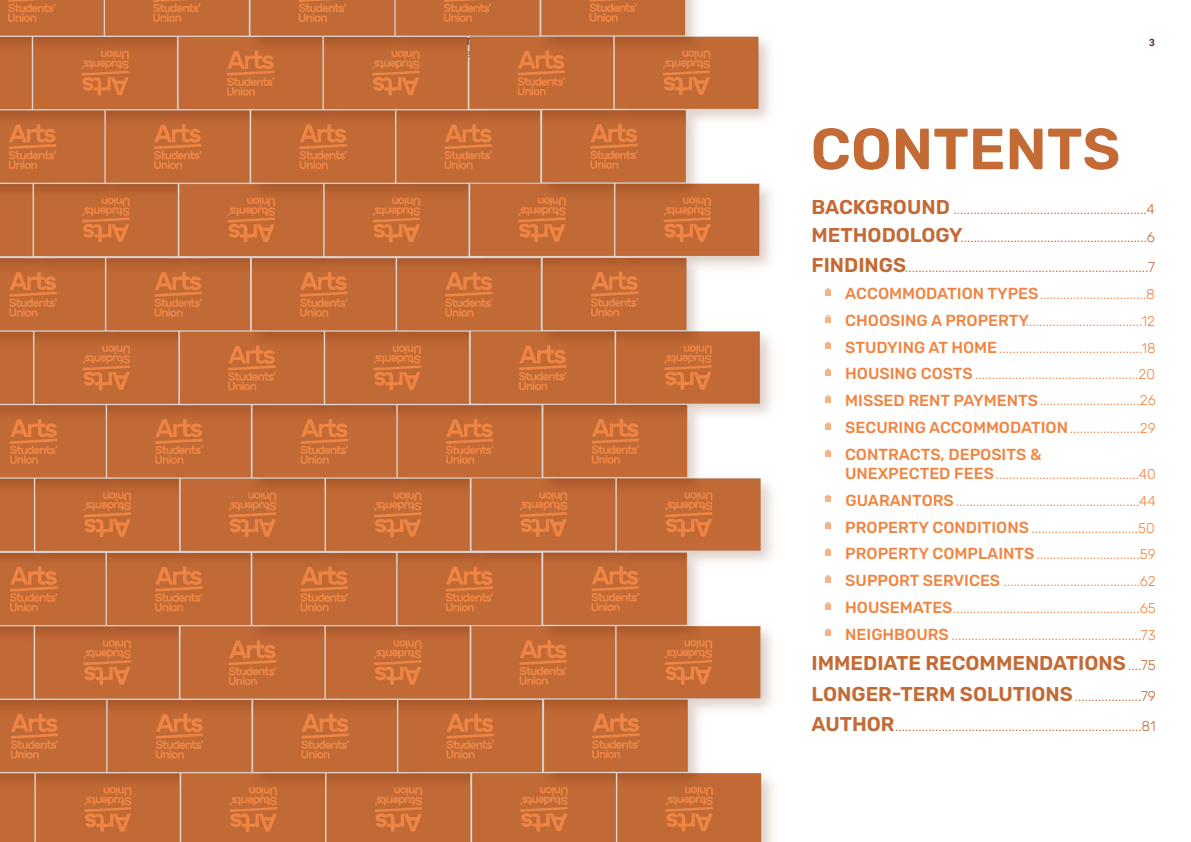
<style>
.page{position:relative;width:1191px;height:842px;background:#fff}
.page>*{position:absolute;margin:0;border:0;box-sizing:border-box;transform-origin:0 0}
.t1{font:600 58px "Rubik";color:#c46a35}
.t2{font:600 20px "Rubik";color:#c46a35}
.t3{font:500 16px "Rubik";color:#f18441}
.t4{font:300 14px "Rubik";color:#f18441}
.t5{font:300 14px "Rubik";color:#c46a35}
.t6{font:700 10px "Roboto";color:#4f2a2b}
</style>
<div class="page">
<img style="left:0;top:0;width:831px;height:842px">
<svg style="left:825px;top:288px;width:6px;height:8px"></svg>
<svg style="left:825px;top:314px;width:6px;height:8px"></svg>
<svg style="left:825px;top:341px;width:6px;height:8px"></svg>
<svg style="left:825px;top:368px;width:6px;height:8px"></svg>
<svg style="left:825px;top:395px;width:6px;height:8px"></svg>
<svg style="left:825px;top:422px;width:6px;height:7px"></svg>
<svg style="left:825px;top:449px;width:6px;height:8px"></svg>
<svg style="left:825px;top:494px;width:6px;height:8px"></svg>
<svg style="left:825px;top:521px;width:6px;height:8px"></svg>
<svg style="left:825px;top:548px;width:6px;height:8px"></svg>
<svg style="left:825px;top:575px;width:6px;height:8px"></svg>
<svg style="left:825px;top:601px;width:6px;height:8px"></svg>
<svg style="left:825px;top:628px;width:6px;height:8px"></svg>
<p class="t6" style="left:1149px;top:36px;width:7px">3</p>
<p class="t1" style="left:810px;top:117px;width:311px">CONTENTS</p>
<p class="t2" style="left:811px;top:196px;width:140px">BACKGROUND</p>
<p class="t2" style="left:811px;top:224px;width:153px">METHODOLOGY</p>
<p class="t2" style="left:811px;top:254px;width:96px">FINDINGS</p>
<p class="t5" style="left:953px;top:201px;width:203px">..........................................................4</p>
<p class="t5" style="left:960px;top:229px;width:196px">........................................................6</p>
<p class="t5" style="left:905px;top:260px;width:251px">.........................................................................7</p>
<p class="t4" style="left:1039px;top:286px;width:117px">................................8</p>
<p class="t4" style="left:1025px;top:313px;width:131px">...................................12</p>
<p class="t4" style="left:999px;top:340px;width:158px">...........................................18</p>
<p class="t4" style="left:975px;top:366px;width:181px">.................................................20</p>
<p class="t4" style="left:1039px;top:393px;width:117px">..............................26</p>
<p class="t4" style="left:1070px;top:420px;width:87px">.....................29</p>
<p class="t4" style="left:995px;top:466px;width:161px">...........................................40</p>
<p class="t4" style="left:956px;top:493px;width:201px">.......................................................44</p>
<p class="t4" style="left:1031px;top:520px;width:125px">................................50</p>
<p class="t4" style="left:1036px;top:547px;width:121px">...............................59</p>
<p class="t4" style="left:1003px;top:573px;width:154px">.........................................62</p>
<p class="t4" style="left:953px;top:600px;width:204px">........................................................65</p>
<p class="t4" style="left:951px;top:627px;width:206px">.........................................................73</p>
<p class="t5" style="left:1128px;top:657px;width:29px">....75</p>
<p class="t5" style="left:1074px;top:688px;width:83px">....................79</p>
<p class="t5" style="left:895px;top:719px;width:262px">..........................................................................81</p>
<p class="t3" style="left:845px;top:284px;width:195px">ACCOMMODATION TYPES</p>
<p class="t3" style="left:845px;top:311px;width:185px">CHOOSING A PROPERTY</p>
<p class="t3" style="left:845px;top:338px;width:153px">STUDYING AT HOME</p>
<p class="t3" style="left:845px;top:365px;width:129px">HOUSING COSTS</p>
<p class="t3" style="left:845px;top:391px;width:194px">MISSED RENT PAYMENTS</p>
<p class="t3" style="left:845px;top:418px;width:224px">SECURING ACCOMMODATION</p>
<p class="t3" style="left:845px;top:445px;width:198px">CONTRACTS, DEPOSITS &amp;</p>
<p class="t3" style="left:845px;top:464px;width:150px">UNEXPECTED FEES</p>
<p class="t3" style="left:845px;top:491px;width:110px">GUARANTORS</p>
<p class="t3" style="left:845px;top:518px;width:185px">PROPERTY CONDITIONS</p>
<p class="t3" style="left:845px;top:545px;width:190px">PROPERTY COMPLAINTS</p>
<p class="t3" style="left:845px;top:571px;width:156px">SUPPORT SERVICES</p>
<p class="t3" style="left:845px;top:598px;width:109px">HOUSEMATES</p>
<p class="t3" style="left:845px;top:625px;width:105px">NEIGHBOURS</p>
<p class="t2" style="left:811px;top:652px;width:316px">IMMEDIATE RECOMMENDATIONS</p>
<p class="t2" style="left:811px;top:683px;width:263px">LONGER-TERM SOLUTIONS</p>
<p class="t2" style="left:811px;top:713px;width:84px">AUTHOR</p>
</div>
